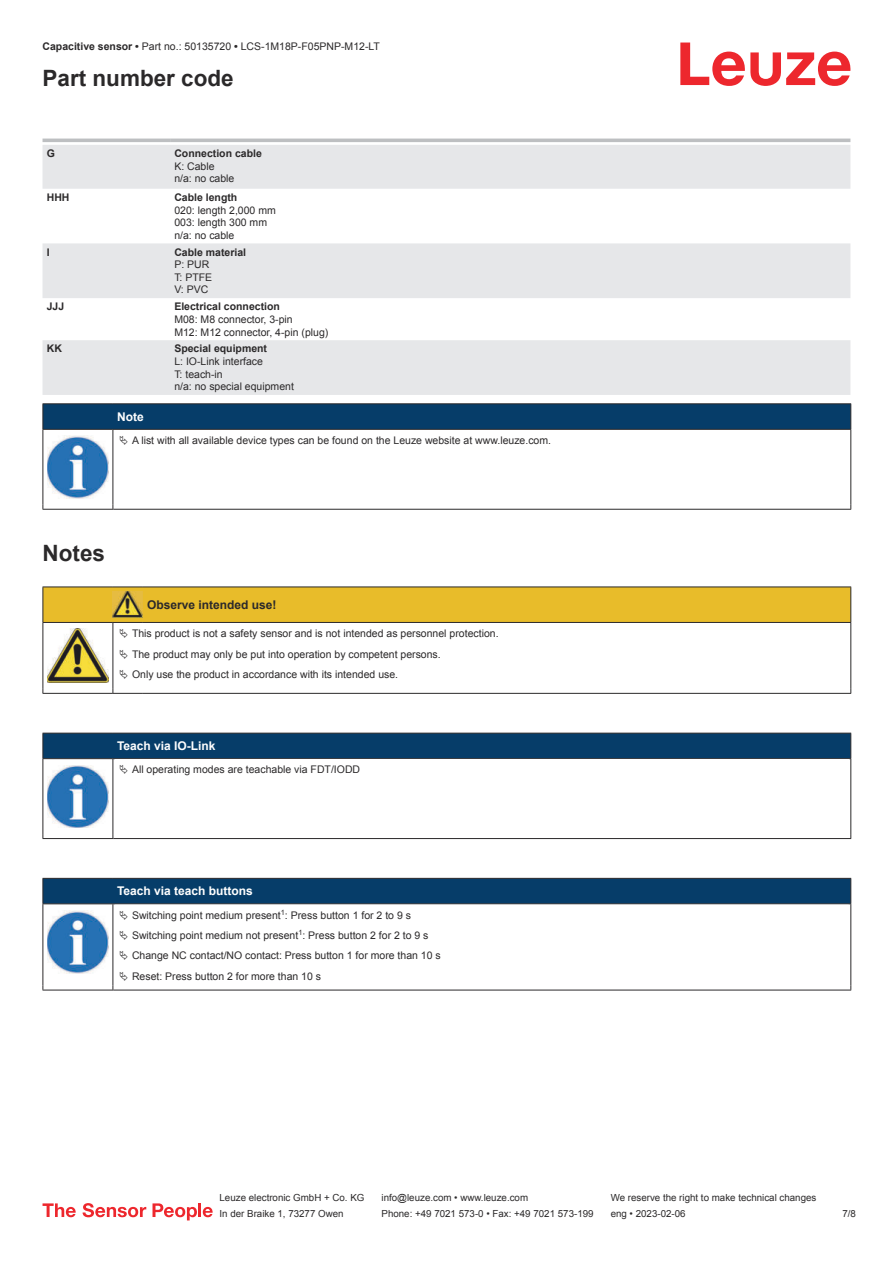
<style>
.page{position:relative;width:893px;height:1263px;background:#fff}
.page>*{position:absolute;margin:0;border:0;box-sizing:border-box;transform-origin:0 0}
.t1{font:700 22.5px "Arial";color:#2b292a}
.t2{font:700 12px "Arial";color:#fff}
.t3{font:700 12px "Arial";color:#2b292a}
.t4{font:10.5px/12.6px "Arial";color:#2b292a}
.t5{font:700 10.5px "Arial";color:#2b292a}
.t6{font:9.75px "Arial";color:#2b292a}
.s1{font-weight:700}
</style>
<div class="page">
<svg style="left:680px;top:43px;width:170px;height:43px"></svg>
<svg style="left:43px;top:138px;width:807px;height:1px"></svg>
<svg style="left:43px;top:145px;width:807px;height:250px;fill:#e6e7e9"></svg>
<hr style="left:43px;top:139px;width:127px;height:3px;background:#bdbfc1">
<hr style="left:170px;top:139px;width:680px;height:3px;background:#bdbfc1">
<svg style="left:43px;top:1203px;width:33px;height:14px"></svg>
<svg style="left:83px;top:1203px;width:63px;height:14px"></svg>
<svg style="left:153px;top:1203px;width:44px;height:17px"></svg>
<hr style="left:198px;top:1203px;width:3px;height:14px;background:#ed272d">
<svg style="left:203px;top:1207px;width:10px;height:10px"></svg>
<svg style="left:44px;top:430px;width:806px;height:79px"></svg>
<hr style="left:43px;top:403px;width:70px;height:1px;background:#2b292a">
<hr style="left:43px;top:429px;width:70px;height:1px;background:#2b292a">
<hr style="left:113px;top:403px;width:738px;height:1px;background:#2b292a">
<svg style="left:43px;top:404px;width:808px;height:25px;background:#063c67"></svg>
<hr style="left:113px;top:429px;width:738px;height:1px;background:#2b292a">
<hr style="left:43px;top:430px;width:1px;height:75px;background:#2b292a">
<hr style="left:113px;top:430px;width:1px;height:75px;background:#2b292a">
<hr style="left:850px;top:430px;width:1px;height:75px;background:#2b292a">
<hr style="left:43px;top:509px;width:70px;height:1px;background:#2b292a">
<hr style="left:113px;top:509px;width:738px;height:1px;background:#2b292a">
<img style="left:47px;top:436px;width:61px;height:62px">
<div style="left:115px;top:430px;width:734px;height:20px;background:#fff"></div>
<hr style="left:43px;top:586px;width:70px;height:1px;background:#2b292a">
<hr style="left:113px;top:586px;width:30px;height:1px;background:#2b292a">
<hr style="left:143px;top:586px;width:708px;height:1px;background:#2b292a">
<hr style="left:43px;top:693px;width:70px;height:1px;background:#2b292a">
<hr style="left:113px;top:693px;width:30px;height:1px;background:#2b292a">
<hr style="left:143px;top:693px;width:708px;height:1px;background:#2b292a">
<div style="left:43px;top:733px;width:808px;height:26px;background:#063d69"></div>
<hr style="left:113px;top:758px;width:738px;height:1px;background:#2b292a">
<hr style="left:43px;top:759px;width:1px;height:75px;background:#2b292a">
<hr style="left:113px;top:759px;width:1px;height:75px;background:#2b292a">
<hr style="left:850px;top:759px;width:1px;height:75px;background:#2b292a">
<hr style="left:43px;top:838px;width:70px;height:1px;background:#2b292a">
<hr style="left:113px;top:838px;width:738px;height:1px;background:#2b292a">
<img style="left:47px;top:765px;width:61px;height:63px">
<svg style="left:44px;top:904px;width:806px;height:86px"></svg>
<div style="left:43px;top:878px;width:808px;height:26px;background:#063d69"></div>
<hr style="left:113px;top:903px;width:738px;height:1px;background:#2b292a">
<hr style="left:43px;top:904px;width:1px;height:81px;background:#2b292a">
<hr style="left:113px;top:904px;width:1px;height:81px;background:#2b292a">
<hr style="left:850px;top:904px;width:1px;height:81px;background:#2b292a">
<hr style="left:43px;top:990px;width:70px;height:1px;background:#2b292a">
<hr style="left:113px;top:990px;width:738px;height:1px;background:#2b292a">
<img style="left:47px;top:910px;width:61px;height:63px">
<svg style="left:115px;top:905px;width:734px;height:81px"></svg>
<svg style="left:43px;top:587px;width:808px;height:106px"></svg>
<svg style="left:120px;top:910px;width:8px;height:9px"></svg>
<svg style="left:120px;top:930px;width:8px;height:10px"></svg>
<svg style="left:120px;top:951px;width:8px;height:9px"></svg>
<svg style="left:120px;top:971px;width:8px;height:9px"></svg>
<p class="t4" style="left:43px;top:41px;width:339px"><span class="s1">Capacitive sensor •</span> Part no.: 50135720 <span class="s1">•</span> LCS-1M18P-F05PNP-M12-LT</p>
<h1 class="t1" style="left:43px;top:69px;width:193px">Part number code</h1>
<p class="t5" style="left:47px;top:149px;width:10px">G</p>
<p class="t5" style="left:174px;top:149px;width:89px">Connection cable</p>
<p class="t4" style="left:174px;top:161px;width:62px">K: Cable n/a: no cable</p>
<p class="t5" style="left:47px;top:193px;width:24px">HHH</p>
<p class="t5" style="left:174px;top:193px;width:65px">Cable length</p>
<p class="t4" style="left:174px;top:204px;width:103px">020: length 2,000 mm<br>003: length 300 mm n/a: no cable</p>
<p class="t5" style="left:47px;top:248px;width:4px">I</p>
<p class="t5" style="left:174px;top:248px;width:73px">Cable material</p>
<p class="t4" style="left:174px;top:259px;width:39px">P: PUR<br>T: PTFE<br>V: PVC</p>
<p class="t5" style="left:47px;top:302px;width:19px">JJJ</p>
<p class="t5" style="left:174px;top:302px;width:107px">Electrical connection</p>
<p class="t4" style="left:174px;top:314px;width:156px">M08: M8 connector, 3-pin<br>M12: M12 connector, 4-pin (plug)</p>
<p class="t5" style="left:47px;top:344px;width:17px">KK</p>
<p class="t5" style="left:174px;top:344px;width:94px">Special equipment</p>
<p class="t4" style="left:174px;top:356px;width:121px">L: IO-Link interface<br>T: teach-in<br>n/a: no special equipment</p>
<p class="t2" style="left:117px;top:412px;width:28px">Note</p>
<p class="t4" style="left:132px;top:435px;width:421px">A list with all available device types can be found on the Leuze website at www.leuze.com.</p>
<h1 class="t1" style="left:43px;top:544px;width:64px">Notes</h1>
<p class="t3" style="left:147px;top:600px;width:131px">Observe intended use!</p>
<p class="t4" style="left:132px;top:624px;width:368px;line-height:20.2px">This product is not a safety sensor and is not intended as personnel protection.<br>The product may only be put into operation by competent persons.<br>Only use the product in accordance with its intended use.</p>
<p class="t2" style="left:117px;top:741px;width:100px">Teach via IO-Link</p>
<p class="t4" style="left:132px;top:764px;width:230px">All operating modes are teachable via FDT/IODD</p>
<p class="t2" style="left:117px;top:886px;width:137px">Teach via teach buttons</p>
<p class="t4" style="left:132px;top:906px;width:310px;line-height:20.2px">Switching point medium present<sup>1</sup>: Press button 1 for 2 to 9 s Switching point medium not present<sup>1</sup>: Press button 2 for 2 to 9 s Change NC contact/NO contact: Press button 1 for more than 10 s Reset: Press button 2 for more than 10 s</p>
<p class="t6" style="left:220px;top:1194px;width:146px">Leuze electronic GmbH + Co. KG</p>
<p class="t6" style="left:381px;top:1194px;width:148px">info@leuze.com • www.leuze.com</p>
<p class="t6" style="left:611px;top:1194px;width:207px">We reserve the right to make technical changes</p>
<p class="t6" style="left:220px;top:1210px;width:126px">In der Braike 1, 73277 Owen</p>
<p class="t6" style="left:381px;top:1210px;width:214px">Phone: +49 7021 573-0 • Fax: +49 7021 573-199</p>
<p class="t6" style="left:611px;top:1210px;width:76px">eng • 2023-02-06</p>
<p class="t6" style="left:842px;top:1210px;width:15px">7 /8</p>
</div>
